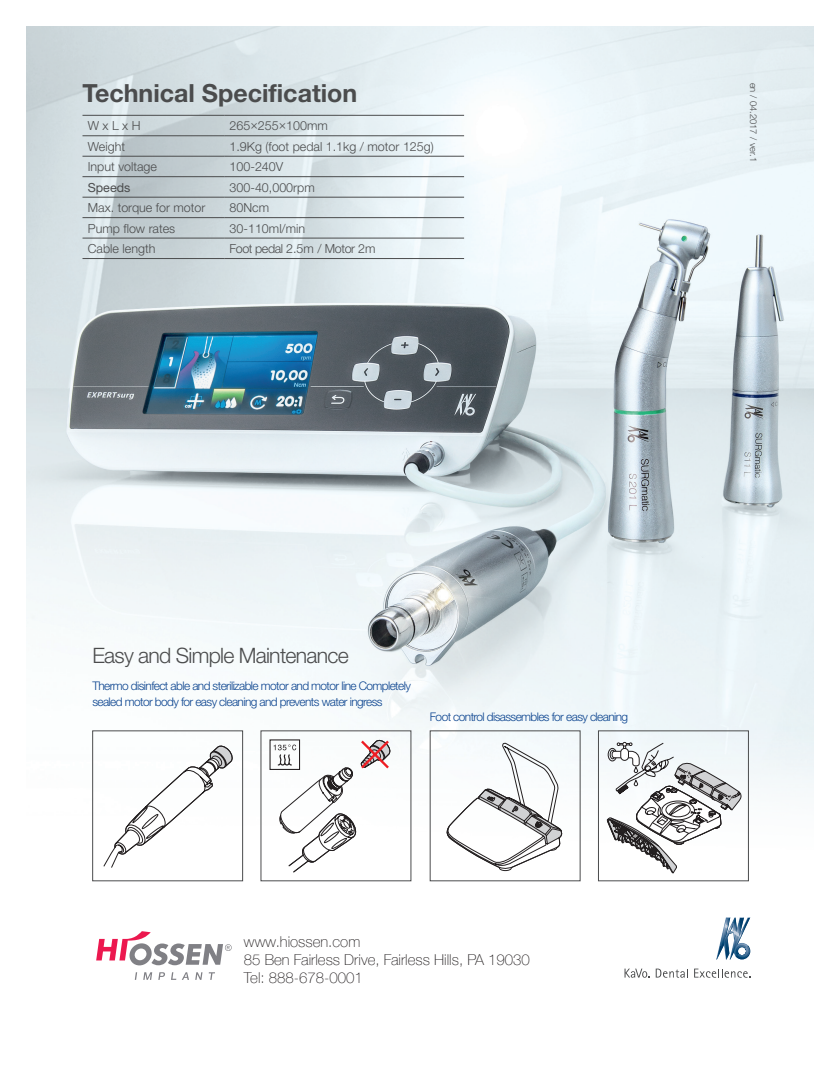
<style>
.page{position:relative;width:840px;height:1065px;background:#fff}
.page>*{position:absolute;margin:0;border:0;box-sizing:border-box;transform-origin:0 0}
.t1{font:700 25px "Helvetica Neue";color:#4b4c4d}
.t2{font:300 21.25px "Helvetica Neue";letter-spacing:-.035em;color:#4b4c4d}
.t3{font:100 15px/18px "Helvetica Neue";color:#231f20}
.t4{font:300 12.5px "Helvetica Neue";color:#4b4c4d}
.t5{font:300 12.5px "Helvetica Neue";letter-spacing:-.035em;color:#4b4c4d}
.t6{font:12.5px "Helvetica Neue";color:#4b4c4d}
.t7{font:300 11.88px/16.2px "Helvetica Neue";letter-spacing:-.05em;color:#09428e}
.t8{font:300 9.38px "Helvetica Neue";color:#4b4c4d}
</style>
<div class="page">
<img style="left:26px;top:26px;width:788px;height:954px">
<hr style="left:82px;top:136px;width:142px;height:1px;background:#4b4c4d">
<hr style="left:224px;top:136px;width:240px;height:1px;background:#4b4c4d">
<hr style="left:82px;top:156px;width:142px;height:1px;background:#4b4c4d">
<hr style="left:224px;top:156px;width:240px;height:1px;background:#4b4c4d">
<hr style="left:82px;top:176px;width:142px;height:1px;background:#4b4c4d">
<hr style="left:224px;top:176px;width:240px;height:1px;background:#4b4c4d">
<hr style="left:82px;top:197px;width:142px;height:1px;background:#4b4c4d">
<hr style="left:224px;top:197px;width:240px;height:1px;background:#4b4c4d">
<hr style="left:82px;top:217px;width:142px;height:1px;background:#4b4c4d">
<hr style="left:224px;top:217px;width:240px;height:1px;background:#4b4c4d">
<hr style="left:82px;top:115px;width:142px;height:1px;background:#4b4c4d">
<hr style="left:224px;top:115px;width:240px;height:1px;background:#4b4c4d">
<hr style="left:82px;top:258px;width:142px;height:1px;background:#4b4c4d">
<hr style="left:224px;top:258px;width:240px;height:1px;background:#4b4c4d">
<hr style="left:82px;top:238px;width:142px;height:1px;background:#4b4c4d">
<hr style="left:224px;top:238px;width:240px;height:1px;background:#4b4c4d">
<div style="left:92px;top:731px;width:151px;height:150px;border:1px solid #4b4c4d"></div>
<svg style="left:103px;top:744px;width:130px;height:124px"></svg>
<svg style="left:274px;top:738px;width:117px;height:134px"></svg>
<div style="left:430px;top:731px;width:150px;height:150px;border:1px solid #4b4c4d"></div>
<div style="left:598px;top:731px;width:151px;height:150px;border:1px solid #4b4c4d"></div>
<svg style="left:447px;top:743px;width:115px;height:128px"></svg>
<svg style="left:607px;top:742px;width:135px;height:131px"></svg>
<svg style="left:716px;top:917px;width:34px;height:42px"></svg>
<svg style="left:656px;top:969px;width:32px;height:9px"></svg>
<svg style="left:694px;top:969px;width:56px;height:9px"></svg>
<svg style="left:625px;top:969px;width:25px;height:9px"></svg>
<svg style="left:135px;top:972px;width:2px;height:8px"></svg>
<svg style="left:143px;top:972px;width:9px;height:8px"></svg>
<svg style="left:158px;top:972px;width:7px;height:8px"></svg>
<svg style="left:171px;top:972px;width:5px;height:8px"></svg>
<svg style="left:182px;top:972px;width:7px;height:8px"></svg>
<svg style="left:195px;top:972px;width:7px;height:8px"></svg>
<svg style="left:209px;top:972px;width:6px;height:8px"></svg>
<svg style="left:96px;top:931px;width:136px;height:34px"></svg>
<h1 class="t1" style="left:82px;top:78px;width:276px">Technical Specification</h1>
<p class="t4" style="left:88px;top:118px;width:54px">W x L x H</p>
<p class="t4" style="left:230px;top:118px;width:100px">265×255×100mm</p>
<p class="t4" style="left:88px;top:139px;width:39px">Weight</p>
<p class="t4" style="left:230px;top:139px;width:206px">1.9Kg (foot pedal 1.1kg / motor 125g)</p>
<p class="t4" style="left:88px;top:159px;width:71px">Input voltage</p>
<p class="t4" style="left:230px;top:159px;width:55px">100-240V</p>
<p class="t6" style="left:88px;top:181px;width:44px">Speeds</p>
<p class="t4" style="left:230px;top:180px;width:87px">300-40,000rpm</p>
<p class="t4" style="left:88px;top:200px;width:119px">Max. torque for motor</p>
<p class="t4" style="left:230px;top:200px;width:41px">80Ncm</p>
<p class="t4" style="left:88px;top:221px;width:89px">Pump flow rates</p>
<p class="t4" style="left:230px;top:221px;width:77px">30-110ml/min</p>
<p class="t4" style="left:88px;top:241px;width:69px">Cable length</p>
<p class="t5" style="left:230px;top:240px;width:148px">Foot pedal 2.5m / Motor 2m</p>
<p class="t8" style="left:759px;top:82px;width:81px;rotate:90deg">en / 04.2017 / ver.1</p>
<h2 class="t2" style="left:92px;top:643px;width:258px">Easy and Simple Maintenance</h2>
<p class="t7" style="left:92px;top:678px;width:320px">Thermo disinfect able and sterilizable motor and motor line Completely sealed motor body for easy cleaning and prevents water ingress</p>
<p class="t7" style="left:430px;top:708px;width:200px">Foot control disassembles for easy cleaning</p>
<p class="t3" style="left:244px;top:932px;width:288px">www.hiossen.com<br>85 Ben Fairless Drive, Fairless Hills, PA 19030<br>Tel: 888-678-0001</p>
</div>
